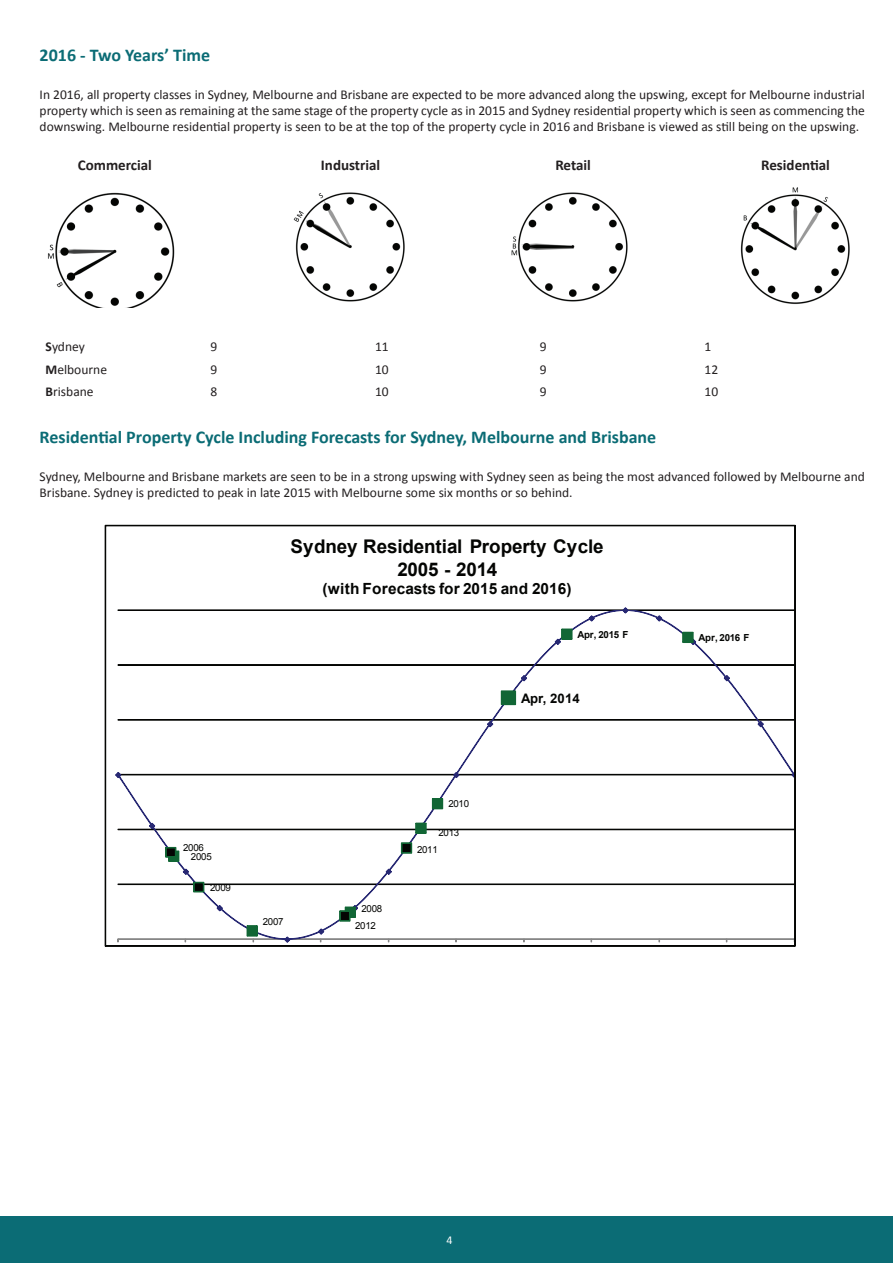
<style>
.page{position:relative;width:893px;height:1263px;background:#fff}
.page>*{position:absolute;margin:0;border:0;box-sizing:border-box;transform-origin:0 0}
.t1{font:700 18.9px/22.2px "Arial";letter-spacing:-.005em;color:#040503;text-align:center}
.t2{font:700 18px "Calibri";color:#0b6c75}
.t3{font:700 15.45px "Arial";color:#040503}
.t4{font:700 15px "Calibri";color:#231f20}
.t5{font:13.5px/16.2px "Calibri";color:#231f20;text-align:justify}
.t6{font:700 13.2px "Arial";letter-spacing:.01em;color:#040503}
.t7{font:12px "Calibri";color:#fff}
.t8{font:9.75px "Arial";letter-spacing:-.025em;color:#040503}
.t9{font:700 9.75px "Arial";letter-spacing:-.025em;color:#040503}
.s1{font-weight:700}
</style>
<div class="page">
<div style="left:0;top:1216px;width:893px;height:47px;background:#0b6c75"></div>
<img style="left:47px;top:192px;width:128px;height:115px">
<img style="left:293px;top:192px;width:112px;height:110px">
<img style="left:511px;top:192px;width:117px;height:110px">
<img style="left:740px;top:187px;width:110px;height:117px">
<svg style="left:105px;top:525px;width:690px;height:421px"></svg>
<h2 class="t2" style="left:40px;top:43px;width:172px">2016 - Two Years’ Time</h2>
<p class="t5" style="left:40px;top:86px;width:827px">In 2016, all property classes in Sydney, Melbourne and Brisbane are expected to be more advanced along the upswing, except for Melbourne industrial property which is seen as remaining at the same stage of the property cycle as in 2015 and Sydney residential property which is seen as commencing the downswing. Melbourne residential property is seen to be at the top of the property cycle in 2016 and Brisbane is viewed as still being on the upswing.</p>
<p class="t4" style="left:78px;top:156px;width:76px">Commercial</p>
<p class="t4" style="left:321px;top:156px;width:61px">Industrial</p>
<p class="t4" style="left:555px;top:156px;width:37px">Retail</p>
<p class="t4" style="left:761px;top:156px;width:70px">Residential</p>
<p class="t5" style="left:46px;top:339px;width:41px"><span class="s1">S</span>ydney</p>
<p class="t5" style="left:210px;top:339px;width:8px">9</p>
<p class="t5" style="left:375px;top:339px;width:15px">11</p>
<p class="t5" style="left:540px;top:339px;width:8px">9</p>
<p class="t5" style="left:705px;top:339px;width:8px">1</p>
<p class="t5" style="left:46px;top:361px;width:63px"><span class="s1">M</span>elbourne</p>
<p class="t5" style="left:210px;top:361px;width:8px">9</p>
<p class="t5" style="left:375px;top:361px;width:15px">10</p>
<p class="t5" style="left:540px;top:361px;width:8px">9</p>
<p class="t5" style="left:705px;top:361px;width:15px">12</p>
<p class="t5" style="left:46px;top:383px;width:50px"><span class="s1">B</span>risbane</p>
<p class="t5" style="left:210px;top:383px;width:8px">8</p>
<p class="t5" style="left:375px;top:383px;width:15px">10</p>
<p class="t5" style="left:540px;top:383px;width:8px">9</p>
<p class="t5" style="left:705px;top:383px;width:15px">10</p>
<h2 class="t2" style="left:40px;top:426px;width:618px">Residential Property Cycle Including Forecasts for Sydney, Melbourne and Brisbane</h2>
<p class="t5" style="left:40px;top:468px;width:827px">Sydney, Melbourne and Brisbane markets are seen to be in a strong upswing with Sydney seen as being the most advanced followed by Melbourne and<br>Brisbane. Sydney is predicted to peak in late 2015 with Melbourne some six months or so behind.</p>
<h1 class="t1" style="left:291px;top:536px;width:314px">Sydney Residential Property Cycle<br>2005 - 2014</h1>
<p class="t3" style="left:323px;top:578px;width:250px">(with Forecasts for 2015 and 2016)</p>
<p class="t9" style="left:577px;top:628px;width:53px">Apr, 2015 F</p>
<p class="t9" style="left:698px;top:631px;width:53px">Apr, 2016 F</p>
<p class="t8" style="left:183px;top:841px;width:22px">2006</p>
<p class="t8" style="left:191px;top:850px;width:22px">2005</p>
<p class="t8" style="left:210px;top:881px;width:22px">2009</p>
<p class="t8" style="left:263px;top:915px;width:22px">2007</p>
<p class="t8" style="left:361px;top:902px;width:22px">2008</p>
<p class="t8" style="left:355px;top:919px;width:22px">2012</p>
<p class="t8" style="left:448px;top:797px;width:22px">2010</p>
<p class="t8" style="left:438px;top:826px;width:22px">2013</p>
<p class="t8" style="left:417px;top:843px;width:22px">2011</p>
<p class="t6" style="left:521px;top:689px;width:60px">Apr, 2014</p>
<p class="t7" style="left:446px;top:1232px;width:8px">4</p>
</div>
